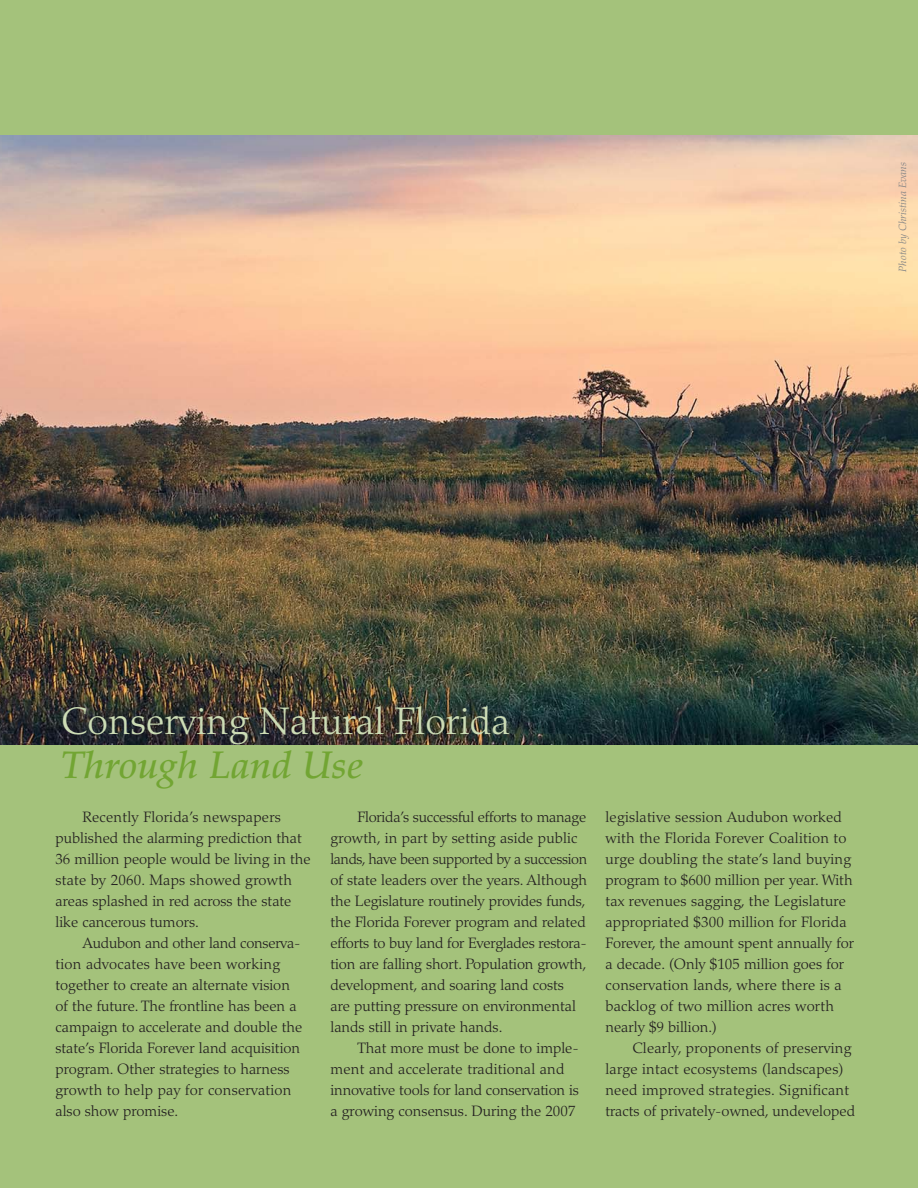
<style>
.page{position:relative;width:918px;height:1188px;background:#a4c27b}
.page>*{position:absolute;margin:0;border:0;box-sizing:border-box;transform-origin:0 0}
.t1{font:300 38.25px "Palatino";letter-spacing:.005em;color:#cdddb6}
.t2{font:italic 500 38.25px "Palatino";letter-spacing:.005em;color:#72a533}
.t3{font:300 15px/21px "Palatino";color:#231f20}
.t4{font:italic 300 10.5px "Palatino";letter-spacing:.01em;color:#808284}
</style>
<div class="page">
<img style="left:0;top:135px;width:918px;height:610px">
<p class="t4" style="left:898px;top:272px;width:111px;rotate:-90deg">Photo by Christina Evans</p>
<h1 class="t1" style="left:61px;top:706px;width:450px">Conserving Natural Florida</h1>
<h1 class="t2" style="left:61px;top:750px;width:303px">Through Land Use</h1>
<p class="t3" style="left:56px;top:808px;width:257px;text-indent:27px">Recently Florida’s newspapers published the alarming prediction that 36 million people would be living in the state by 2060. Maps showed growth areas splashed in red across the state like cancerous tumors.</p>
<p class="t3" style="left:56px;top:934px;width:248px;text-indent:27px">Audubon and other land conserva&shy;tion advocates have been working together to create an alternate vision of the future. The frontline has been a campaign to accelerate and double the state’s Florida Forever land acquisition program. Other strategies to harness growth to help pay for conservation also show promise.</p>
<p class="t3" style="left:330px;top:808px;width:258px;text-indent:27px">Florida’s successful efforts to manage growth, in part by setting aside public lands, have been supported by a succession of state leaders over the years. Although the Legislature routinely provides funds, the Florida Forever program and related efforts to buy land for Everglades restora&shy;tion are falling short. Population growth, development, and soaring land costs are putting pressure on environmental lands still in private hands.</p>
<p class="t3" style="left:330px;top:1039px;width:250px;text-indent:27px">That more must be done to imple&shy;ment and accelerate traditional and innovative tools for land conservation is a growing consensus. During the 2007</p>
<p class="t3" style="left:605px;top:808px;width:250px">legislative session Audubon worked with the Florida Forever Coalition to urge doubling the state’s land buying program to $600 million per year. With tax revenues sagging, the Legislature appropriated $300 million for Florida Forever, the amount spent annually for a decade. (Only $105 million goes for conservation lands, where there is a backlog of two million acres worth nearly $9 billion.)</p>
<p class="t3" style="left:605px;top:1039px;width:251px;text-indent:27px">Clearly, proponents of preserving large intact ecosystems (landscapes) need improved strategies. Significant tracts of privately-owned, undeveloped</p>
</div>
